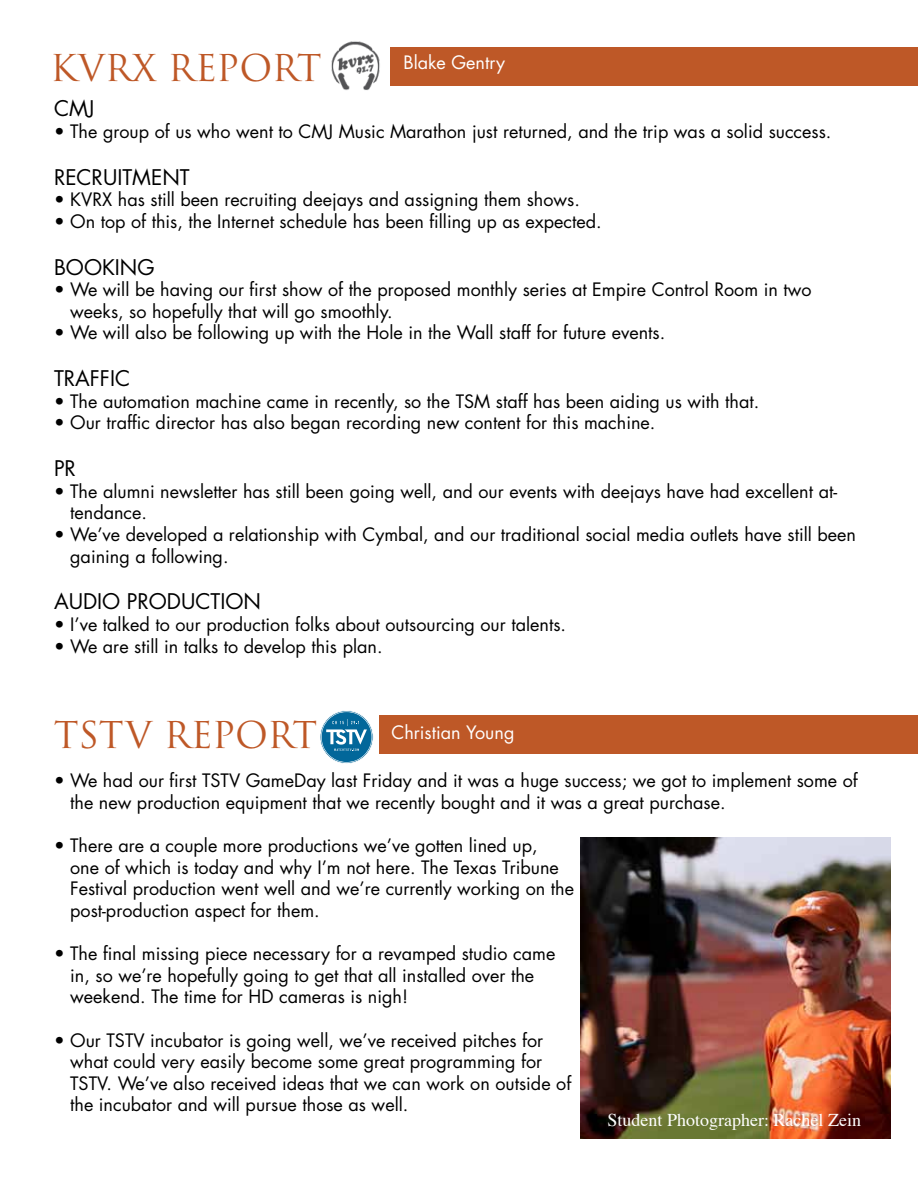
<style>
.page{position:relative;width:918px;height:1188px;background:#fff}
.page>*{position:absolute;margin:0;border:0;box-sizing:border-box;transform-origin:0 0}
.t1{font:36px "Trajan Pro 3";letter-spacing:-.01em;color:#be5827}
.t2{font:21px "Futura Std";color:#000}
.t3{font:18px/21.6px "Futura Std";color:#000}
.t4{font:18px "Times";color:#fff}
.t5{font:18px "Futura Std";color:#fff}
</style>
<div class="page">
<div style="left:390px;top:47px;width:528px;height:39px;background:#be5827"></div>
<img style="left:331px;top:41px;width:49px;height:49px">
<svg style="left:321px;top:711px;width:51px;height:52px"></svg>
<div style="left:379px;top:715px;width:539px;height:39px;background:#be5827"></div>
<img style="left:580px;top:837px;width:311px;height:302px">
<h1 class="t1" style="left:50px;top:43px;width:273px">KVRX REPORT</h1>
<p class="t5" style="left:404px;top:51px;width:103px">Blake Gentry</p>
<p class="t2" style="left:54px;top:95px;width:42px">CMJ</p>
<p class="t3" style="left:54px;top:121px;width:779px">• The group of us who went to CMJ Music Marathon just returned, and the trip was a solid success.</p>
<p class="t2" style="left:54px;top:164px;width:132px">Rec ruitment</p>
<p class="t3" style="left:54px;top:189px;width:528px">• KVRX has still been recruiting deejays and assigning them shows.</p>
<p class="t3" style="left:54px;top:211px;width:549px">• On top of this, the Internet schedule has been filling up as expected.</p>
<p class="t2" style="left:54px;top:254px;width:97px">Booki ng</p>
<p class="t3" style="left:70px;top:279px;width:743px;text-indent:-16px">• We will be having our first show of the proposed monthly series at Empire Control Room in two weeks, so hopefully that will go smoothly.</p>
<p class="t3" style="left:54px;top:322px;width:613px">• We will also be following up with the Hole in the Wall staff for future events.</p>
<p class="t2" style="left:54px;top:365px;width:33px">Traffic</p>
<p class="t3" style="left:54px;top:391px;width:707px">• The automation machine came in recently, so the TSM staff has been aiding us with that.</p>
<p class="t3" style="left:54px;top:412px;width:603px">• Our traffic director has also began recording new content for this machine.</p>
<p class="t2" style="left:54px;top:455px;width:21px">PR</p>
<p class="t3" style="left:70px;top:481px;width:768px;text-indent:-16px">• The alumni newsletter has still been going well, and our events with deejays have had excellent at&shy;tendance.</p>
<p class="t3" style="left:70px;top:524px;width:787px;text-indent:-16px">• We’ve developed a relationship with Cymbal, and our traditional social media outlets have still been gaining a following.</p>
<p class="t2" style="left:54px;top:588px;width:209px">Audio Production</p>
<p class="t3" style="left:54px;top:614px;width:514px">• I’ve talked to our production folks about outsourcing our talents.</p>
<p class="t3" style="left:54px;top:635px;width:330px">• We are still in talks to develop this plan.</p>
<h1 class="t1" style="left:54px;top:710px;width:24px">TST</h1>
<h1 class="t1" style="left:125px;top:710px;width:194px">V REPORT</h1>
<p class="t3" style="left:70px;top:770px;width:789px;text-indent:-16px">• We had our first TSTV GameDay last Friday and it was a huge success; we got to implement some of the new production equipment that we recently bought and it was a great purchase.</p>
<p class="t3" style="left:70px;top:835px;width:505px;text-indent:-16px">• There are a couple more productions we’ve gotten lined up,<br>one of which is today and why I’m not here. The Texas Tribune Festival production went well and we’re currently working on the post-production aspect for them.</p>
<p class="t3" style="left:70px;top:943px;width:487px;text-indent:-16px">• The final missing piece necessary for a revamped studio came in, so we’re hopefully going to get that all installed over the weekend. The time for HD cameras is nigh!</p>
<p class="t3" style="left:70px;top:1029px;width:503px;text-indent:-16px">• Our TSTV incubator is going well, we’ve received pitches for what could very easily become some great programming for TSTV. We’ve also received ideas that we can work on outside of the incubator and will pursue those as well.</p>
<p class="t5" style="left:392px;top:721px;width:124px">Christian Young</p>
<p class="t4" style="left:608px;top:1103px;width:255px">Student Photographer: Rachel Zein</p>
</div>
